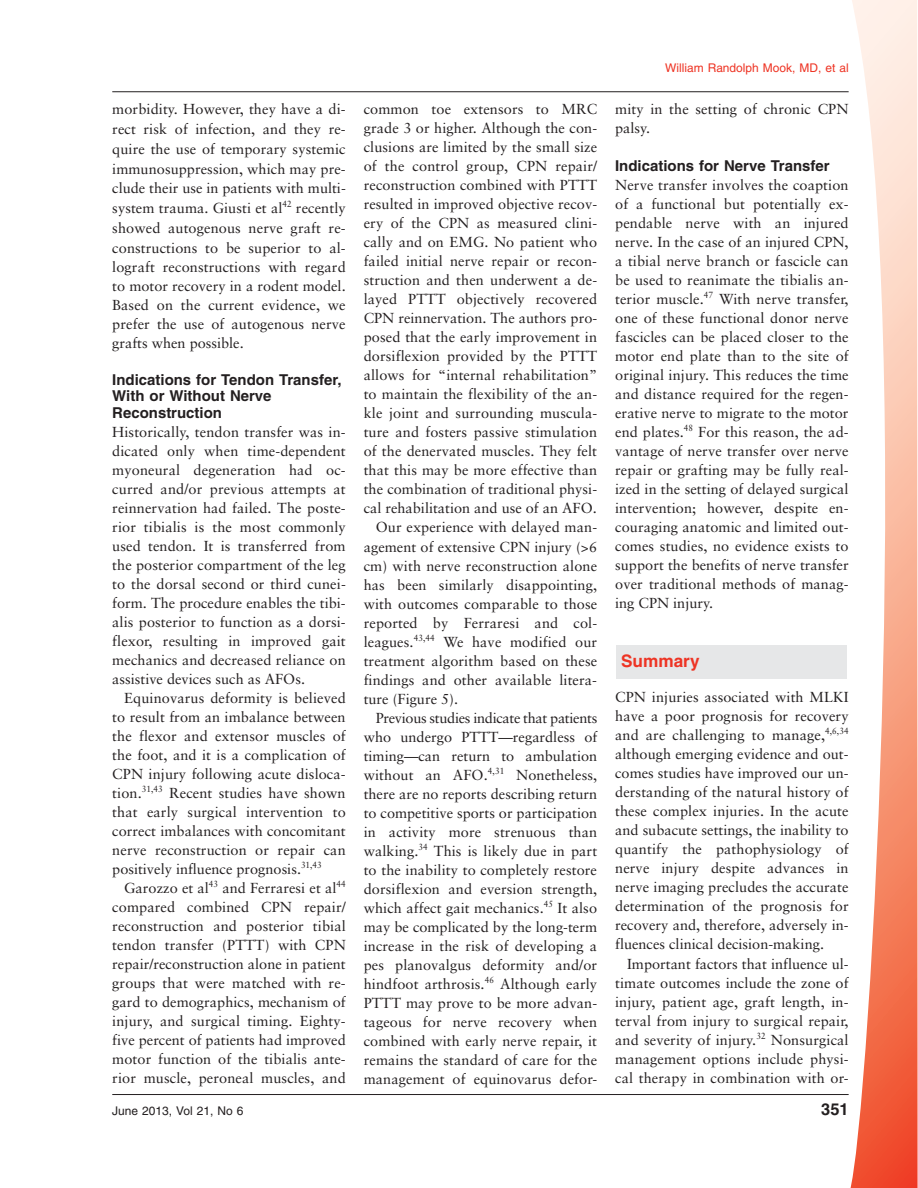
<style>
.page{position:relative;width:918px;height:1188px;background:#fff}
.page>*{position:absolute;margin:0;border:0;box-sizing:border-box;transform-origin:0 0}
.t1{font:700 17.25px "Helvetica";color:#ee3424}
.t2{font:700 16.5px "Helvetica";color:#231f20}
.t3{font:700 15px/16.5px "Helvetica";color:#231f20}
.t4{font:14.55px/19px "Sabon";letter-spacing:.005em;color:#231f20;text-align:justify}
.t5{font:14.55px "Sabon";letter-spacing:-.02em;color:#231f20}
.t6{font:12px "Helvetica";color:#ee3424}
.t7{font:12px "Helvetica";color:#231f20}
</style>
<div class="page">
<svg style="left:850px;top:0;width:68px;height:1188px"></svg>
<div style="left:617px;top:646px;width:230px;height:33px;background:#e6e7e8"></div>
<hr style="left:112px;top:91px;width:737px;height:1px;background:#231f20">
<hr style="left:112px;top:1094px;width:737px;height:1px;background:#231f20">
<p class="t4" style="left:112px;top:101px;width:235px;line-height:19.5px">morbidity. However, they have a di&shy;rect risk of infection, and they re&shy;quire the use of temporary systemic immunosuppression, which may pre&shy;clude their use in patients with multi&shy;system trauma. Giusti et al<sup>42</sup> recently showed autogenous nerve graft re&shy;constructions to be superior to al&shy;lograft reconstructions with regard to motor recovery in a rodent model.<br>Based on the current evidence, we prefer the use of autogenous nerve grafts when possible.</p>
<p class="t3" style="left:112px;top:373px;width:231px">Indications for Tendon Transfer,<br>With or Without Nerve<br>Reconstruction</p>
<p class="t4" style="left:112px;top:424px;width:235px">Historically, tendon transfer was in&shy;dicated only when time-dependent myoneural degeneration had oc&shy;curred and/or previous attempts at reinnervation had failed. The poste&shy;rior tibialis is the most commonly used tendon. It is transferred from the posterior compartment of the leg to the dorsal second or third cunei&shy;form. The procedure enables the tibi&shy;alis posterior to function as a dorsi&shy;flexor, resulting in improved gait mechanics and decreased reliance on assistive devices such as AFOs.</p>
<p class="t4" style="left:112px;top:690px;width:235px;text-indent:12px">Equinovarus deformity is believed to result from an imbalance between the flexor and extensor muscles of the foot, and it is a complication of CPN injury following acute disloca&shy;tion.<sup>31,43</sup> Recent studies have shown that early surgical intervention to correct imbalances with concomitant nerve reconstruction or repair can positively influence prognosis.<sup>31,43</sup></p>
<p class="t4" style="left:112px;top:880px;width:235px;text-indent:12px">Garozzo et al<sup>43</sup> and Ferraresi et al<sup>44 </sup>compared combined CPN repair/ reconstruction and posterior tibial tendon transfer (PTTT) with CPN repair/reconstruction alone in patient groups that were matched with re&shy;gard to demographics, mechanism of injury, and surgical timing. Eighty&shy;five percent of patients had improved motor function of the tibialis ante&shy;rior muscle, peroneal muscles, and</p>
<p class="t4" style="left:364px;top:101px;width:235px">common toe extensors to MRC</p>
<p class="t4" style="left:364px;top:120px;width:235px">grade 3 or higher. Although the con-</p>
<p class="t4" style="left:364px;top:139px;width:235px">clusions are limited by the small size</p>
<p class="t4" style="left:364px;top:158px;width:235px">of the control group, CPN repair/</p>
<p class="t4" style="left:364px;top:177px;width:235px">reconstruction combined with PTTT</p>
<p class="t4" style="left:364px;top:196px;width:235px">resulted in improved objective recov-</p>
<p class="t4" style="left:364px;top:215px;width:235px">ery of the CPN as measured clini-</p>
<p class="t4" style="left:364px;top:234px;width:235px">cally and on EMG. No patient who</p>
<p class="t4" style="left:364px;top:253px;width:235px">failed initial nerve repair or recon-</p>
<p class="t4" style="left:364px;top:272px;width:235px">struction and then underwent a de-</p>
<p class="t4" style="left:364px;top:291px;width:235px">layed PTTT objectively recovered</p>
<p class="t4" style="left:364px;top:310px;width:235px">CPN reinnervation. The authors pro-</p>
<p class="t4" style="left:364px;top:329px;width:235px">posed that the early improvement in</p>
<p class="t4" style="left:364px;top:348px;width:235px">dorsiflexion provided by the PTTT</p>
<p class="t4" style="left:364px;top:367px;width:235px">allows for “internal rehabilitation”</p>
<p class="t4" style="left:364px;top:386px;width:235px">to maintain the flexibility of the an-</p>
<p class="t4" style="left:364px;top:405px;width:235px">kle joint and surrounding muscula-</p>
<p class="t4" style="left:364px;top:424px;width:235px">ture and fosters passive stimulation</p>
<p class="t4" style="left:364px;top:443px;width:235px">of the denervated muscles. They felt</p>
<p class="t4" style="left:364px;top:462px;width:235px">that this may be more effective than</p>
<p class="t4" style="left:364px;top:481px;width:235px">the combination of traditional physi-</p>
<p class="t4" style="left:364px;top:500px;width:235px">cal rehabilitation and use of an AFO.</p>
<p class="t4" style="left:376px;top:519px;width:223px">Our experience with delayed man-</p>
<p class="t4" style="left:364px;top:538px;width:235px">agement of extensive CPN injury (&gt;6</p>
<p class="t4" style="left:364px;top:557px;width:235px">cm) with nerve reconstruction alone</p>
<p class="t4" style="left:364px;top:576px;width:235px">has been similarly disappointing,</p>
<p class="t4" style="left:364px;top:595px;width:235px">with outcomes comparable to those</p>
<p class="t4" style="left:364px;top:614px;width:235px">reported by Ferraresi and col-</p>
<p class="t4" style="left:364px;top:633px;width:235px">leagues.<sup>43,44</sup> We have modified our</p>
<p class="t4" style="left:364px;top:652px;width:235px">treatment algorithm based on these</p>
<p class="t4" style="left:364px;top:671px;width:235px">findings and other available litera-</p>
<p class="t4" style="left:364px;top:690px;width:96px">ture (Figure 5).</p>
<p class="t5" style="left:376px;top:711px;width:223px">Previous studies indicate that patients</p>
<p class="t4" style="left:364px;top:728px;width:235px">who undergo PTTT—regardless of</p>
<p class="t4" style="left:364px;top:747px;width:235px">timing—can return to ambulation</p>
<p class="t4" style="left:364px;top:766px;width:235px">without an AFO.<sup>4,31</sup> Nonetheless,</p>
<p class="t4" style="left:364px;top:785px;width:235px">there are no reports describing return</p>
<p class="t4" style="left:364px;top:804px;width:235px">to competitive sports or participation</p>
<p class="t4" style="left:364px;top:823px;width:235px">in activity more strenuous than</p>
<p class="t4" style="left:364px;top:842px;width:235px">walking.<sup>34</sup> This is likely due in part</p>
<p class="t4" style="left:364px;top:861px;width:235px">to the inability to completely restore</p>
<p class="t4" style="left:364px;top:880px;width:235px">dorsiflexion and eversion strength,</p>
<p class="t4" style="left:364px;top:899px;width:235px">which affect gait mechanics.<sup>45</sup> It also</p>
<p class="t4" style="left:364px;top:918px;width:235px">may be complicated by the long-term</p>
<p class="t4" style="left:364px;top:937px;width:235px">increase in the risk of developing a</p>
<p class="t4" style="left:364px;top:956px;width:235px">pes planovalgus deformity and/or</p>
<p class="t4" style="left:364px;top:975px;width:235px">hindfoot arthrosis.<sup>46</sup> Although early</p>
<p class="t4" style="left:364px;top:994px;width:235px">PTTT may prove to be more advan-</p>
<p class="t4" style="left:364px;top:1013px;width:235px">tageous for nerve recovery when</p>
<p class="t4" style="left:364px;top:1032px;width:235px">combined with early nerve repair, it</p>
<p class="t4" style="left:364px;top:1051px;width:235px">remains the standard of care for the</p>
<p class="t4" style="left:364px;top:1070px;width:235px">management of equinovarus defor-</p>
<p class="t6" style="left:665px;top:63px;width:185px">William Randolph Mook, MD, et al</p>
<p class="t4" style="left:615px;top:101px;width:235px">mity in the setting of chronic CPN palsy.</p>
<p class="t3" style="left:615px;top:159px;width:216px">Indications for Nerve Transfer</p>
<p class="t4" style="left:615px;top:176px;width:235px">Nerve transfer involves the coaption of a functional but potentially ex&shy;pendable nerve with an injured nerve. In the case of an injured CPN, a tibial nerve branch or fascicle can be used to reanimate the tibialis an&shy;terior muscle.<sup>47</sup> With nerve transfer, one of these functional donor nerve fascicles can be placed closer to the motor end plate than to the site of original injury. This reduces the time and distance required for the regen&shy;erative nerve to migrate to the motor end plates.<sup>48</sup> For this reason, the ad&shy;vantage of nerve transfer over nerve repair or grafting may be fully real&shy;ized in the setting of delayed surgical intervention; however, despite en&shy;couraging anatomic and limited out&shy;comes studies, no evidence exists to support the benefits of nerve transfer over traditional methods of manag&shy;ing CPN injury.</p>
<p class="t1" style="left:621px;top:655px;width:80px">Summary</p>
<p class="t4" style="left:615px;top:688px;width:235px">CPN injuries associated with MLKI have a poor prognosis for recovery and are challenging to manage,<sup>4,6,34 </sup>although emerging evidence and out&shy;comes studies have improved our un&shy;derstanding of the natural history of these complex injuries. In the acute and subacute settings, the inability to quantify the pathophysiology of nerve injury despite advances in nerve imaging precludes the accurate determination of the prognosis for recovery and, therefore, adversely in&shy;fluences clinical decision-making.</p>
<p class="t4" style="left:615px;top:956px;width:235px;text-indent:12px">Important factors that influence ul&shy;timate outcomes include the zone of injury, patient age, graft length, in&shy;terval from injury to surgical repair, and severity of injury.<sup>32</sup> Nonsurgical management options include physi&shy;cal therapy in combination with or-</p>
<p class="t7" style="left:112px;top:1107px;width:133px">June 2013, Vol 21, No 6</p>
<p class="t2" style="left:821px;top:1103px;width:29px">351</p>
</div>
